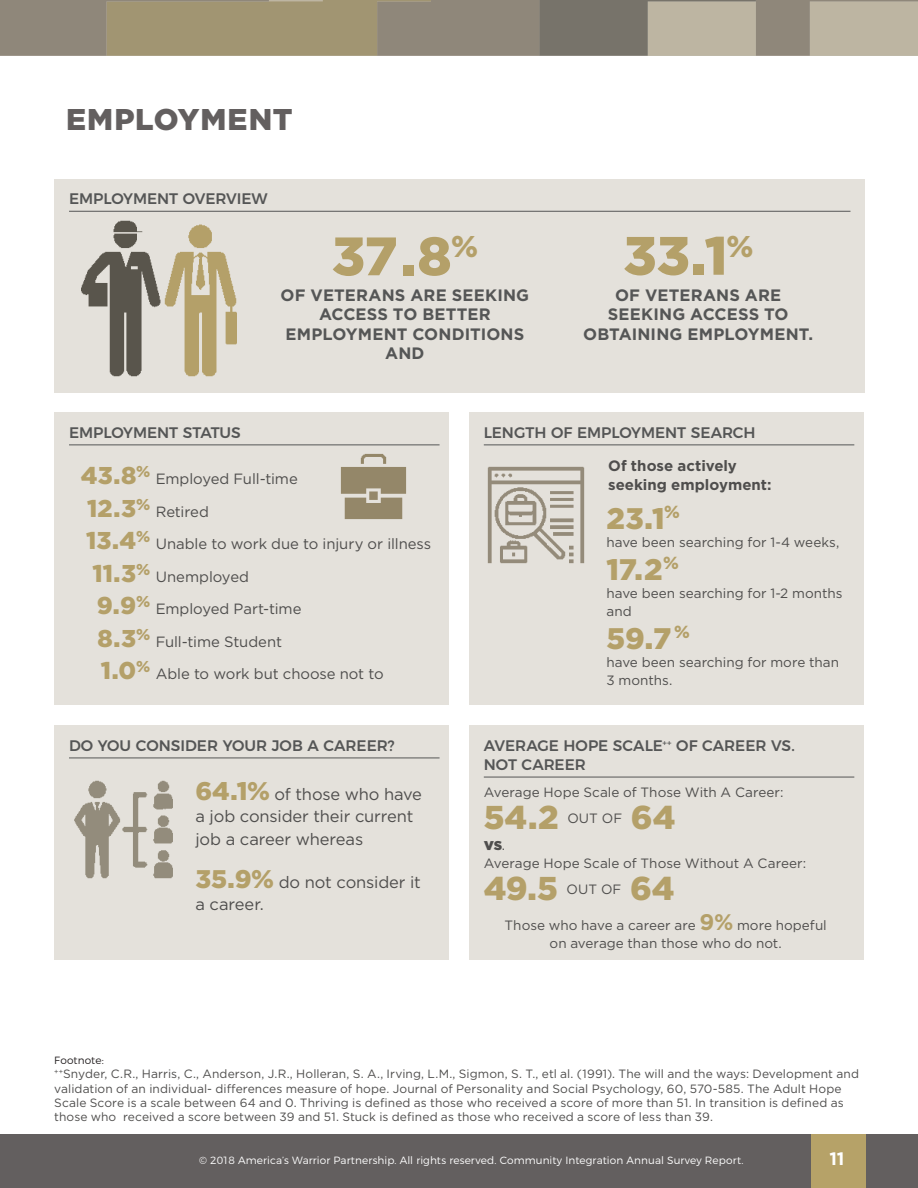
<style>
.page{position:relative;width:918px;height:1188px;background:#fff}
.page>*{position:absolute;margin:0;border:0;box-sizing:border-box;transform-origin:0 0}
.t1{font:900 54px "Gotham";color:#b4a069}
.t2{font:900 33px "Gotham";letter-spacing:-.005em;color:#b4a069}
.t3{font:900 30px "Gotham";letter-spacing:.025em;color:#635f5f}
.t4{font:900 29.7px "Gotham";color:#b4a069}
.t5{font:700 18px "Gotham";color:#fff}
.t6{font:700 16.5px/19.5px "Gotham";letter-spacing:.01em;color:#555656;text-align:center}
.t7{font:16.5px/22.5px "Gotham";letter-spacing:-.01em;color:#4f4e4d}
.t8{font:900 16.5px "Gotham";color:#4f4e4d}
.t9{font:500 15.3px/19.2px "Montserrat";letter-spacing:-.005em;color:#555656}
.t10{font:700 15px/19.5px "Gotham";color:#4f4e4d}
.t11{font:14.85px "Gotham";letter-spacing:-.005em;color:#4f4e4d}
.t12{font:13.5px/18px "Gotham";letter-spacing:.005em;color:#4f4e4d}
.t13{font:12px/14.2px "Gotham";letter-spacing:.005em;color:#4f4e4d}
.t14{font:300 10.5px "Montserrat";letter-spacing:.01em;color:#fff}
.t15{font:300 10.5px "Montserrat";letter-spacing:.005em;color:#231f20}
.s1{font-weight:900;font-size:24.3px;color:#b4a069}
.s2{font-weight:900;font-size:25.5px;color:#b4a069}
.s3{font-weight:400;font-size:13.5px}
.s4{font-weight:700;font-size:22.5px;color:#b4a069}
</style>
<div class="page">
<div style="left:54px;top:179px;width:811px;height:213px;background:#e4e1db"></div>
<hr style="left:69px;top:211px;width:782px;height:1px;background:#555656">
<svg style="left:0;top:0;width:918px;height:56px;background:#9c937f"></svg>
<img style="left:81px;top:221px;width:80px;height:155px">
<svg style="left:164px;top:224px;width:73px;height:153px"></svg>
<div style="left:54px;top:413px;width:395px;height:292px;background:#e4e1db"></div>
<div style="left:54px;top:726px;width:395px;height:234px;background:#e4e1db"></div>
<div style="left:469px;top:413px;width:395px;height:292px;background:#e4e1db"></div>
<div style="left:469px;top:726px;width:395px;height:234px;background:#e4e1db"></div>
<hr style="left:69px;top:445px;width:371px;height:1px;background:#555656">
<hr style="left:69px;top:758px;width:371px;height:1px;background:#555656">
<hr style="left:484px;top:445px;width:370px;height:1px;background:#555656">
<hr style="left:484px;top:777px;width:370px;height:1px;background:#555656">
<img style="left:340px;top:453px;width:67px;height:67px">
<img style="left:487px;top:466px;width:98px;height:98px">
<img style="left:74px;top:780px;width:99px;height:99px">
<div style="left:0;top:1134px;width:918px;height:54px;background:#635f5f"></div>
<div style="left:811px;top:1134px;width:54px;height:54px;background:#b6a268"></div>
<h3 class="t3" style="left:66px;top:99px;width:228px">EMPLOYMENT</h3>
<p class="t9" style="left:69px;top:188px;width:200px">EMPLOYMENT OVERVIEW</p>
<h1 class="t1" style="left:332px;top:219px;width:148px">37.8<sup>%</sup></h1>
<h1 class="t1" style="left:623px;top:218px;width:132px">33.1<sup>%</sup></h1>
<h3 class="t6" style="left:281px;top:285px;width:250px">OF VETERANS ARE SEEKING<br>ACCESS TO BETTER<br>EMPLOYMENT CONDITIONS<br>AND</h3>
<h3 class="t6" style="left:583px;top:285px;width:231px">OF VETERANS ARE<br>SEEKING ACCESS TO<br>OBTAINING EMPLOYMENT.</h3>
<p class="t9" style="left:69px;top:422px;width:173px">EMPLOYMENT STATUS</p>
<p class="t9" style="left:484px;top:422px;width:273px">LENGTH OF EMPLOYMENT SEARCH</p>
<p class="t11" style="left:81px;top:469px;width:219px"><span class="s1">43.8</span><sup>%</sup> Employed Full-time</p>
<p class="t11" style="left:87px;top:502px;width:123px"><span class="s1">12.3</span><sup>%</sup> Retired</p>
<p class="t11" style="left:86px;top:534px;width:347px"><span class="s1">13.4</span><sup>%</sup> Unable to work due to injury or illness</p>
<p class="t11" style="left:93px;top:567px;width:158px"><span class="s1">11.3</span><sup>%</sup> Unemployed</p>
<p class="t11" style="left:97px;top:599px;width:206px"><span class="s1">9.9</span><sup>%</sup> Employed Part-time</p>
<p class="t11" style="left:98px;top:632px;width:186px"><span class="s1">8.3</span><sup>%</sup> Full-time Student</p>
<p class="t11" style="left:101px;top:664px;width:284px"><span class="s1">1.0</span><sup>%</sup> Able to work but choose not to</p>
<p class="t9" style="left:69px;top:735px;width:327px">DO YOU CONSIDER YOUR JOB A CAREER?</p>
<h3 class="t7" style="left:195px;top:782px;width:228px"><span class="s2">64.1%</span> of those who have a job consider their current job a career whereas</h3>
<h3 class="t7" style="left:195px;top:870px;width:227px"><span class="s2">35.9%</span> do not consider it a career.</h3>
<p class="t10" style="left:608px;top:456px;width:165px">Of those actively seeking employment:</p>
<h3 class="t4" style="left:607px;top:498px;width:75px">23.1<sup>%</sup></h3>
<p class="t12" style="left:607px;top:533px;width:234px">have been searching for 1-4 weeks,</p>
<h3 class="t4" style="left:607px;top:549px;width:74px">17.2<sup>%</sup></h3>
<p class="t12" style="left:607px;top:584px;width:237px">have been searching for 1-2 months and</p>
<h3 class="t4" style="left:607px;top:618px;width:85px">59.7 <sup>%</sup></h3>
<p class="t12" style="left:607px;top:653px;width:234px">have been searching for more than<br>3 months.</p>
<p class="t9" style="left:484px;top:735px;width:312px">AVERAGE HOPE SCALE<sup>++</sup> OF CAREER VS.<br>NOT CAREER</p>
<p class="t12" style="left:484px;top:783px;width:301px">Average Hope Scale of Those With A Career:</p>
<h2 class="t2" style="left:484px;top:795px;width:77px">54.2</h2>
<p class="t12" style="left:567px;top:809px;width:56px">OUT OF</p>
<h2 class="t2" style="left:631px;top:795px;width:46px">64</h2>
<h3 class="t8" style="left:484px;top:833px;width:23px">vs<span class="s3">.</span></h3>
<p class="t12" style="left:484px;top:854px;width:324px">Average Hope Scale of Those Without A Career:</p>
<h2 class="t2" style="left:484px;top:866px;width:76px">49.5</h2>
<p class="t12" style="left:567px;top:880px;width:56px">OUT OF</p>
<h2 class="t2" style="left:630px;top:866px;width:46px">64</h2>
<p class="t12" style="left:505px;top:916px;width:324px;text-align:center">Those who have a career are <span class="s4">9%</span> more hopeful on average than those who do not.</p>
<p class="t15" style="left:54px;top:1052px;width:51px">Footnote:</p>
<p class="t13" style="left:54px;top:1067px;width:806px"><sup>++</sup>Snyder, C.R., Harris, C., Anderson, J.R., Holleran, S. A., Irving, L.M., Sigmon, S. T., etl al. (1991). The will and the ways: Development and validation of an individual- differences measure of hope. Journal of Personality and Social Psychology, 60, 570-585. The Adult Hope Scale Score is a scale between 64 and 0. Thriving is defined as those who received a score of more than 51. In transition is defined as those who received a score between 39 and 51. Stuck is defined as those who received a score of less than 39.</p>
<p class="t14" style="left:199px;top:1152px;width:546px">© 2018 America’s Warrior Partnership. All rights reserved. Community Integration Annual Survey Report.</p>
<h3 class="t5" style="left:829px;top:1146px;width:16px">11</h3>
</div>
